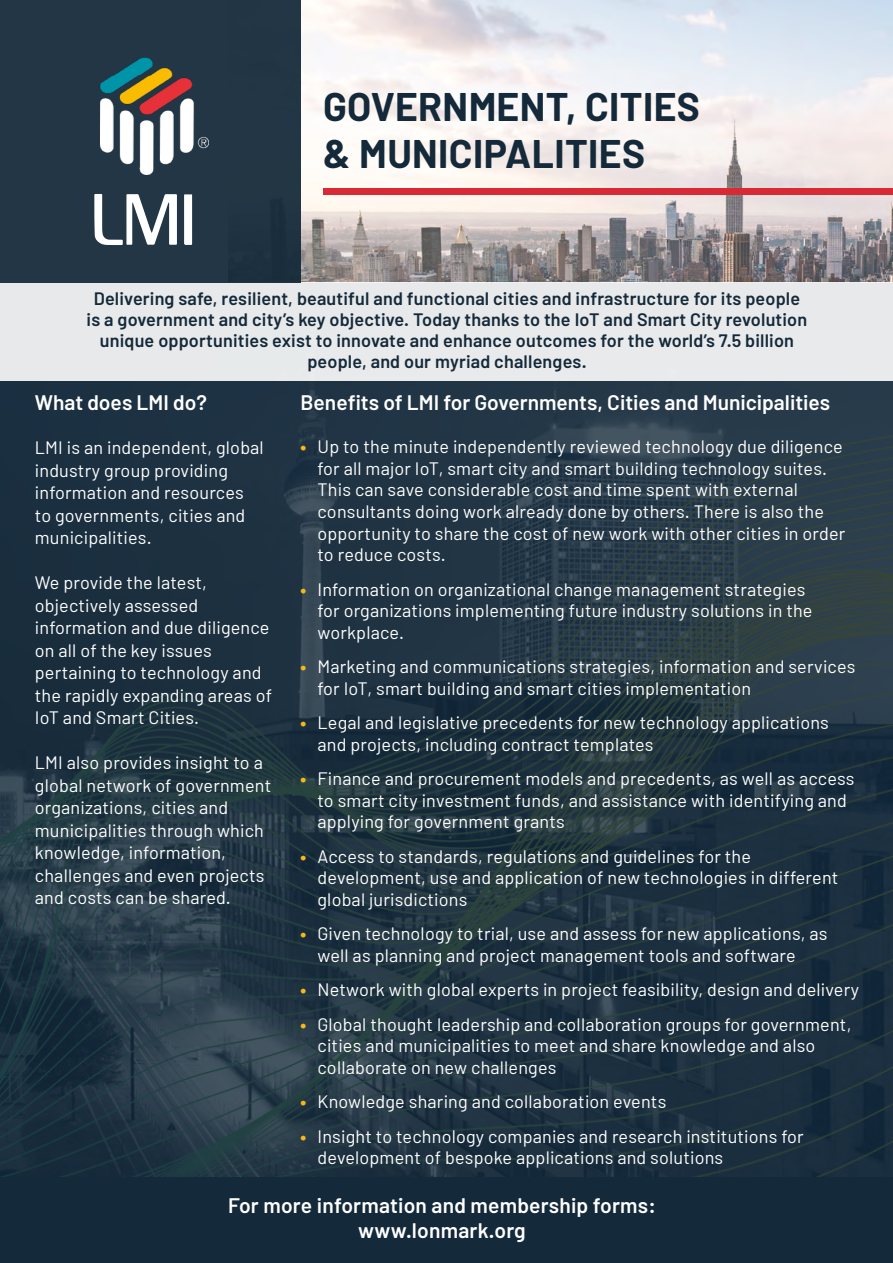
<style>
.page{position:relative;width:893px;height:1263px;background:#fff}
.page>*{position:absolute;margin:0;border:0;box-sizing:border-box;transform-origin:0 0}
.t1{font:700 39px/46.8px "Barlow";letter-spacing:.01em;color:#142939}
.t2{font:600 21px/25.2px "Barlow";color:#fff;text-align:center}
.t3{font:18px/21.6px "Barlow";letter-spacing:.01em;color:#fff}
.t4{font:600 18px/21px "Barlow";letter-spacing:.01em;color:#142939;text-align:center}
.s1{font-weight:800;color:#f5ba19}
</style>
<div class="page">
<img style="left:300px;top:0;width:593px;height:283px">
<img style="left:0;top:381px;width:893px;height:797px">
<div style="left:0;top:1178px;width:893px;height:85px;background:#142939"></div>
<div style="left:323px;top:188px;width:570px;height:6px;background:#d92934"></div>
<div style="left:0;top:283px;width:893px;height:98px;background:#e7e9eb"></div>
<div style="left:0;top:0;width:300px;height:283px;background:#223645"></div>
<img style="left:100px;top:57px;width:108px;height:118px">
<svg style="left:94px;top:194px;width:83px;height:51px"></svg>
<svg style="left:184px;top:194px;width:8px;height:51px"></svg>
<h1 class="t1" style="left:323px;top:83px;width:378px">GOVERNMENT, CITIES &amp; MUNICIPALITIES</h1>
<p class="t4" style="left:87px;top:288px;width:722px">Delivering safe, resilient, beautiful and functional cities and infrastructure for its people is a government and city’s key objective. Today thanks to the IoT and Smart City revolution unique opportunities exist to innovate and enhance outcomes for the world’s 7.5 billion people, and our myriad challenges.</p>
<p class="t2" style="left:35px;top:389px;width:174px">What does LMI do?</p>
<p class="t3" style="left:35px;top:436px;width:230px;line-height:22.5px">LMI is an independent, global industry group providing information and resources to governments, cities and municipalities.</p>
<p class="t3" style="left:35px;top:571px;width:239px;line-height:22.5px">We provide the latest, objectively assessed information and due diligence on all of the key issues pertaining to technology and the rapidly expanding areas of<br>IoT and Smart Cities.</p>
<p class="t3" style="left:35px;top:751px;width:238px;line-height:22.5px">LMI also provides insight to a global network of government organizations, cities and municipalities through which knowledge, information, challenges and even projects and costs can be shared.</p>
<p class="t2" style="left:300px;top:389px;width:531px">Benefits of LMI for Governments, Cities and Municipalities</p>
<p class="t3" style="left:317px;top:435px;width:529px;text-indent:-17px"><span class="s1">•</span> Up to the minute independently reviewed technology due diligence for all major IoT, smart city and smart building technology suites.<br>This can save considerable cost and time spent with external consultants doing work already done by others. There is also the opportunity to share the cost of new work with other cities in order to reduce costs.</p>
<p class="t3" style="left:317px;top:578px;width:497px;text-indent:-17px"><span class="s1">•</span> Information on organizational change management strategies for organizations implementing future industry solutions in the workplace.</p>
<p class="t3" style="left:317px;top:655px;width:540px;text-indent:-17px"><span class="s1">•</span> Marketing and communications strategies, information and services for IoT, smart building and smart cities implementation</p>
<p class="t3" style="left:317px;top:711px;width:513px;text-indent:-17px"><span class="s1">•</span> Legal and legislative precedents for new technology applications and projects, including contract templates</p>
<p class="t3" style="left:317px;top:767px;width:538px;text-indent:-17px"><span class="s1">•</span> Finance and procurement models and precedents, as well as access to smart city investment funds, and assistance with identifying and applying for government grants</p>
<p class="t3" style="left:317px;top:845px;width:522px;text-indent:-17px"><span class="s1">•</span> Access to standards, regulations and guidelines for the development, use and application of new technologies in different global jurisdictions</p>
<p class="t3" style="left:317px;top:922px;width:512px;text-indent:-17px"><span class="s1">•</span> Given technology to trial, use and assess for new applications, as well as planning and project management tools and software</p>
<p class="t3" style="left:300px;top:978px;width:560px"><span class="s1">•</span> Network with global experts in project feasibility, design and delivery</p>
<p class="t3" style="left:317px;top:1013px;width:535px;text-indent:-17px"><span class="s1">•</span> Global thought leadership and collaboration groups for government, cities and municipalities to meet and share knowledge and also collaborate on new challenges</p>
<p class="t3" style="left:300px;top:1090px;width:367px"><span class="s1">•</span> Knowledge sharing and collaboration events</p>
<p class="t3" style="left:317px;top:1125px;width:488px;text-indent:-17px"><span class="s1">•</span> Insight to technology companies and research institutions for development of bespoke applications and solutions</p>
<p class="t2" style="left:228px;top:1192px;width:429px">For more information and membership forms: www.lonmark.org</p>
</div>
